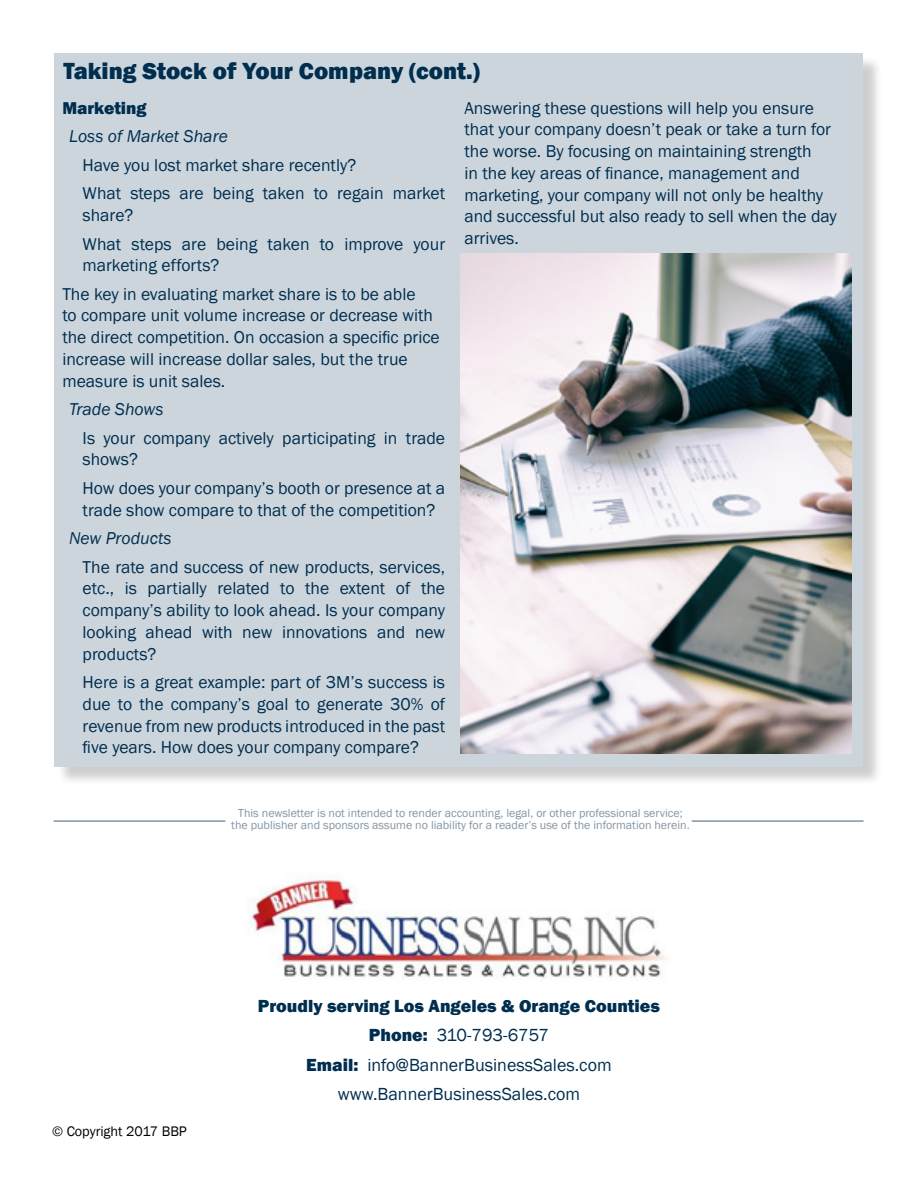
<style>
.page{position:relative;width:918px;height:1188px;background:#fff}
.page>*{position:absolute;margin:0;border:0;box-sizing:border-box;transform-origin:0 0}
.t1{font:800 24px "Franklin Gothic";color:#002e4f}
.t2{font:18px/29.5px "Franklin Gothic";color:#002e4f;text-align:center}
.t3{font:17.7px/21.8px "Franklin Gothic";color:#002e4f}
.t4{font:italic 17.7px "Franklin Gothic";color:#002e4f}
.t5{font:800 17.7px "Franklin Gothic";color:#002e4f}
.t6{font:14.25px "Franklin Gothic";color:#000}
.t7{font:12px/12px "Franklin Gothic";color:#8096a7;text-align:center}
.s1{font-weight:800}
</style>
<div class="page">
<div style="left:57px;top:56px;width:825px;height:730px;background:#000;opacity:.2"></div>
<div style="left:55px;top:54px;width:808px;height:713px;background:#ccd5dc"></div>
<hr style="left:54px;top:820px;width:171px;height:2px;background:#8096a7">
<hr style="left:692px;top:820px;width:172px;height:2px;background:#8096a7">
<img style="left:460px;top:254px;width:391px;height:500px">
<img style="left:247px;top:875px;width:424px;height:103px">
<h1 class="t1" style="left:63px;top:55px;width:418px">Taking Stock of Your Company (cont.)</h1>
<p class="t5" style="left:62px;top:96px;width:86px">Marketing</p>
<p class="t4" style="left:69px;top:125px;width:160px">Loss of Market Share</p>
<p class="t3" style="left:83px;top:151px;width:364px;line-height:28.5px">Have you lost market share recently?<br>What steps are being taken to regain market</p>
<p class="t3" style="left:83px;top:201px;width:364px;line-height:28.5px">share?<br>What steps are being taken to improve your</p>
<p class="t3" style="left:62px;top:251px;width:355px;line-height:28.5px;text-indent:20px">marketing efforts?<br>The key in evaluating market share is to be able</p>
<p class="t3" style="left:62px;top:305px;width:379px">to compare unit volume increase or decrease with the direct competition. On occasion a specific price increase will increase dollar sales, but the true measure is unit sales.</p>
<p class="t4" style="left:69px;top:398px;width:96px">Trade Shows</p>
<p class="t3" style="left:83px;top:427px;width:364px">Is your company actively participating in trade shows?</p>
<p class="t3" style="left:83px;top:478px;width:364px">How does your company’s booth or presence at a trade show compare to that of the competition?</p>
<p class="t4" style="left:69px;top:527px;width:104px">New Products</p>
<p class="t3" style="left:83px;top:556px;width:364px;text-align:justify">The rate and success of new products, services, etc., is partially related to the extent of the company’s ability to look ahead. Is your company looking ahead with new innovations and new products?</p>
<p class="t3" style="left:83px;top:672px;width:364px;text-align:justify">Here is a great example: part of 3M’s success is due to the company’s goal to generate 30% of revenue from new products introduced in the past five years. How does your company compare?</p>
<p class="t3" style="left:464px;top:97px;width:374px">Answering these questions will help you ensure that your company doesn’t peak or take a turn for the worse. By focusing on maintaining strength<br>in the key areas of finance, management and marketing, your company will not only be healthy and successful but also ready to sell when the day arrives.</p>
<p class="t7" style="left:231px;top:808px;width:460px">This newsletter is not intended to render accounting, legal, or other professional service; the publisher and sponsors assume no liability for a reader’s use of the information herein.</p>
<p class="t6" style="left:52px;top:1123px;width:136px">© Copyright 2017 BBP</p>
<p class="t2" style="left:258px;top:991px;width:404px"><span class="s1">Proudly serving Los Angeles &amp; Orange Counties Phone:</span> 310-793-6757<br><span class="s1">Email:</span> info@BannerBusinessSales.com www.BannerBusinessSales.com</p>
</div>
